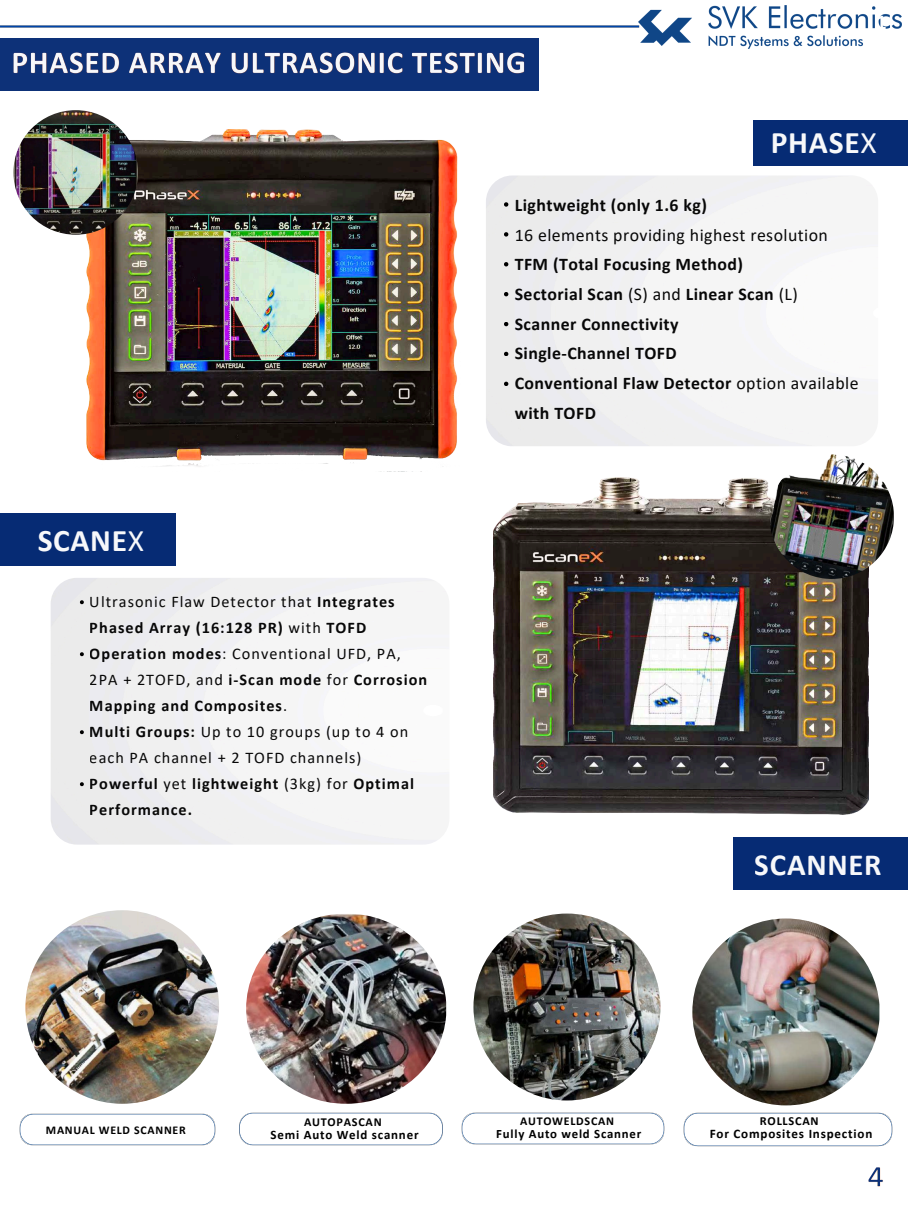
<style>
.page{position:relative;width:908px;height:1210px;background:#fff}
.page>*{position:absolute;margin:0;border:0;box-sizing:border-box;transform-origin:0 0}
.t1{font:700 31.5px "Calibri";letter-spacing:.025em;color:#fff}
.t2{font:700 30.8px "Calibri";letter-spacing:.025em;color:#fff}
.t3{font:700 21.1px "Calibri";color:#fff}
.t4{font:700 17.81px/29.7px "Calibri";letter-spacing:.025em;color:#000}
.t5{font:17.81px "Calibri";letter-spacing:.025em;color:#000}
.t6{font:700 16.24px/26px "Calibri";letter-spacing:.06em;color:#000}
.t7{font:700 13.05px "Calibri";letter-spacing:.06em;color:#000}
.t8{font:700 12.91px "Calibri";letter-spacing:.06em;color:#000}
.t9{font:700 12.77px "Calibri";letter-spacing:.06em;color:#000}
.t10{font:700 12.29px "Calibri";letter-spacing:.06em;color:#000}
.t11{font:700 12.14px "Calibri";letter-spacing:.06em;color:#000}
.t12{font:700 12px "Calibri";letter-spacing:.06em;color:#000}
.t13{font:700 11.83px "Calibri";letter-spacing:.06em;color:#000}
.s1{font-weight:400}
</style>
<div class="page">
<img style="left:83px;top:129px;width:375px;height:338px">
<div style="left:0;top:513px;width:175px;height:52px;background:#062b74"></div>
<img style="left:493px;top:477px;width:375px;height:338px">
<div style="left:0;top:38px;width:538px;height:53px;background:#0d3178"></div>
<img style="left:13px;top:52px;width:512px;height:22px">
<img style="left:19px;top:1113px;width:197px;height:33px">
<img style="left:239px;top:1112px;width:204px;height:34px">
<div style="left:733px;top:837px;width:174px;height:52px;background:#062b74"></div>
<div style="left:753px;top:120px;width:154px;height:45px;background:#062b74"></div>
<img style="left:25px;top:910px;width:194px;height:193px;border-radius:50%">
<img style="left:473px;top:913px;width:187px;height:187px;border-radius:50%">
<img style="left:461px;top:1112px;width:204px;height:33px">
<img style="left:683px;top:1112px;width:210px;height:35px">
<img style="left:692px;top:918px;width:187px;height:187px;border-radius:92px">
<img style="left:246px;top:914px;width:200px;height:189px">
<svg style="left:504px;top:202px;width:4px;height:5px"></svg>
<svg style="left:504px;top:232px;width:4px;height:4px"></svg>
<svg style="left:504px;top:262px;width:4px;height:4px"></svg>
<svg style="left:504px;top:292px;width:4px;height:4px"></svg>
<svg style="left:504px;top:322px;width:4px;height:4px"></svg>
<svg style="left:504px;top:352px;width:4px;height:4px"></svg>
<svg style="left:504px;top:382px;width:4px;height:4px"></svg>
<img style="left:868px;top:1167px;width:15px;height:20px">
<img style="left:13px;top:110px;width:125px;height:125px;border-radius:50%">
<img style="left:769px;top:454px;width:124px;height:125px;border-radius:50%">
<svg style="left:80px;top:600px;width:4px;height:4px"></svg>
<svg style="left:80px;top:652px;width:4px;height:4px"></svg>
<svg style="left:80px;top:730px;width:4px;height:4px"></svg>
<svg style="left:80px;top:782px;width:4px;height:4px"></svg>
<img style="left:0;top:5px;width:902px;height:45px">
<h1 class="t1" style="left:37px;top:527px;width:108px">SCANE<span class="s1">X</span></h1>
<p class="t6" style="left:90px;top:590px;width:339px"><span class="s1">Ultrasonic Flaw Detector that</span> Integrates Phased Array (16:128 PR) <span class="s1">with</span> TOFD Operation modes<span class="s1">: Conventional UFD, PA, 2PA + 2TOFD, and</span> i-Scan mode <span class="s1">for</span> Corrosion Mapping and Composites<span class="s1">.<br></span>Multi Groups: <span class="s1">Up to 10 groups (up to 4 on each PA channel + 2 TOFD channels)<br></span>Powerful <span class="s1">yet</span> lightweight <span class="s1">(3kg) for</span> Optimal Performance.</p>
<p class="t3" style="left:875px;top:14px;width:12px">1</p>
<h1 class="t1" style="left:770px;top:129px;width:108px">PHASE<span class="s1">X</span></h1>
<p class="t4" style="left:514px;top:191px;width:193px">Lightweight (only 1.6 kg)</p>
<p class="t5" style="left:514px;top:227px;width:314px">16 elements providing highest resolution</p>
<p class="t4" style="left:514px;top:251px;width:345px">TFM (Total Focusing Method)<br>Sectorial Scan <span class="s1">(S) and</span> Linear Scan <span class="s1">(L)<br></span>Scanner Connectivity<br>Single-Channel TOFD<br>Conventional Flaw Detector <span class="s1">option available </span>with TOFD</p>
<h2 class="t2" style="left:754px;top:852px;width:128px">SCANNER</h2>
<p class="t13" style="left:46px;top:1125px;width:141px">MANUAL WELD SCANNER</p>
<p class="t11" style="left:304px;top:1117px;width:79px">AUTOPASCAN</p>
<p class="t8" style="left:270px;top:1129px;width:149px">Semi Auto Weld scanner</p>
<h3 class="t12" style="left:520px;top:1116px;width:95px">AUTOWELDSCAN</h3>
<p class="t9" style="left:496px;top:1128px;width:146px">Fully Auto weld Scanner</p>
<h1 class="t10" style="left:759px;top:1115px;width:60px">ROLLSCAN</h1>
<p class="t7" style="left:709px;top:1128px;width:164px">For Composites Inspection</p>
</div>
